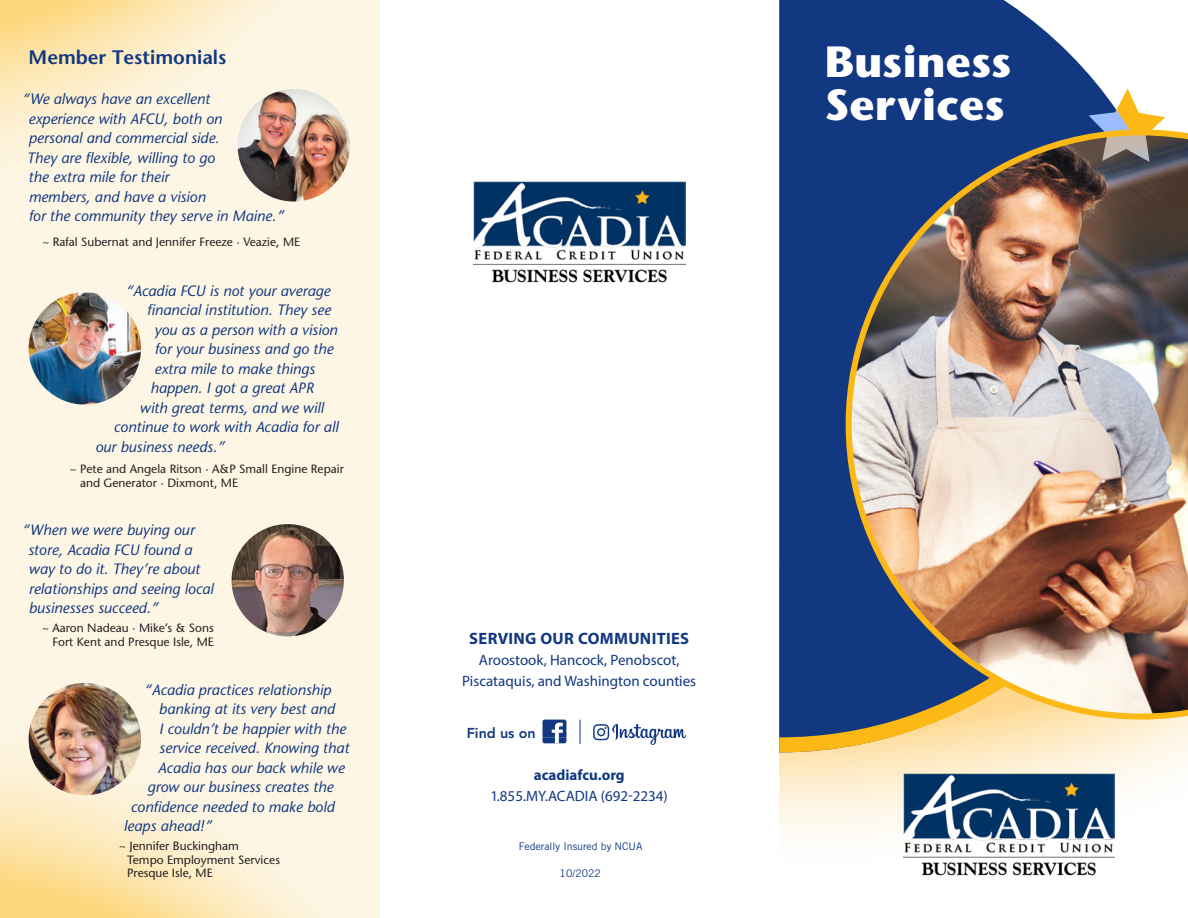
<style>
.page{position:relative;width:1188px;height:918px;background:#fff}
.page>*{position:absolute;margin:0;border:0;box-sizing:border-box;transform-origin:0 0}
.t1{font:700 43.65px "Stone Sans Std";letter-spacing:.01em;color:#fff}
.t2{font:600 19.5px "Stone Sans Std";color:#113880}
.t3{font:700 16.5px "Myriad Pro";letter-spacing:.02em;color:#113880}
.t4{font:italic 500 15px/19.5px "Stone Sans Std";color:#113880}
.t5{font:15px/21px "Myriad Pro";color:#113880;text-align:center}
.t6{font:700 15px "Myriad Pro";color:#113880}
.t7{font:800 14.25px "Avenir LT Std";color:#113880}
.t8{font:500 12px/13.5px "Stone Sans Std";color:#231f20}
.t9{font:10.5px "Trade Gothic LT Std";color:#113880}
</style>
<div class="page">
<img style="left:474px;top:181px;width:211px;height:102px">
<div style="left:0;top:0;width:379px;height:918px;background:#fef6e5"></div>
<svg style="left:0;top:698px;width:303px;height:220px"></svg>
<svg style="left:0;top:0;width:302px;height:199px"></svg>
<svg style="left:779px;top:752px;width:409px;height:84px"></svg>
<svg style="left:779px;top:0;width:409px;height:752px;background:#3f5e96"></svg>
<svg style="left:779px;top:647px;width:260px;height:113px;background:#9d9888"></svg>
<img style="left:843px;top:126px;width:345px;height:597px">
<svg style="left:1089px;top:89px;width:76px;height:73px"></svg>
<img style="left:238px;top:89px;width:112px;height:113px;border-radius:56px">
<img style="left:29px;top:292px;width:112px;height:113px;border-radius:56px">
<img style="left:232px;top:524px;width:112px;height:112px;border-radius:56px">
<img style="left:29px;top:683px;width:112px;height:112px;border-radius:56px">
<img style="left:903px;top:773px;width:212px;height:103px">
<svg style="left:543px;top:720px;width:23px;height:23px"></svg>
<svg style="left:593px;top:724px;width:93px;height:21px"></svg>
<svg style="left:580px;top:720px;width:1px;height:24px"></svg>
<p class="t2" style="left:29px;top:45px;width:199px">Member Testimonials</p>
<p class="t4" style="left:27px;top:89px;width:259px;text-indent:-5px">“We always have an excellent<br>experience with AFCU, both on<br>personal and commercial side.<br>They are flexible, willing to go<br>the extra mile for their<br>members, and have a vision<br>for the community they serve in Maine.”</p>
<p class="t8" style="left:42px;top:235px;width:259px">~ Rafal Subernat and Jennifer Freeze · Veazie, ME</p>
<p class="t4" style="left:126px;top:281px;width:206px">“Acadia FCU is not your average</p>
<p class="t4" style="left:147px;top:300px;width:185px">financial institution. They see</p>
<p class="t4" style="left:155px;top:320px;width:185px">you as a person with a vision</p>
<p class="t4" style="left:155px;top:339px;width:180px">for your business and go the</p>
<p class="t4" style="left:154px;top:359px;width:162px">extra mile to make things</p>
<p class="t4" style="left:150px;top:378px;width:165px">happen. I got a great APR</p>
<p class="t4" style="left:140px;top:398px;width:186px">with great terms, and we will</p>
<p class="t4" style="left:114px;top:417px;width:226px">continue to work with Acadia for all</p>
<p class="t4" style="left:95px;top:437px;width:131px">our business needs.”</p>
<p class="t8" style="left:80px;top:462px;width:265px;text-indent:-10px">~ Pete and Angela Ritson · A&amp;P Small Engine Repair and Generator · Dixmont, ME</p>
<p class="t4" style="left:28px;top:520px;width:187px;text-indent:-6px">“When we were buying our store, Acadia FCU found a way to do it. They’re about relationships and seeing local businesses succeed.”</p>
<p class="t8" style="left:42px;top:621px;width:173px;text-align:right">~ Aaron Nadeau · Mike’s &amp; Sons<br>Fort Kent and Presque Isle, ME</p>
<p class="t4" style="left:144px;top:680px;width:189px">“Acadia practices relationship</p>
<p class="t4" style="left:159px;top:699px;width:177px">banking at its very best and</p>
<p class="t4" style="left:159px;top:719px;width:188px">I couldn’t be happier with the</p>
<p class="t4" style="left:159px;top:738px;width:192px">service received. Knowing that</p>
<p class="t4" style="left:158px;top:758px;width:188px">Acadia has our back while we</p>
<p class="t4" style="left:147px;top:777px;width:188px">grow our business creates the</p>
<p class="t4" style="left:131px;top:797px;width:205px">confidence needed to make bold</p>
<p class="t4" style="left:124px;top:816px;width:89px">leaps ahead!”</p>
<p class="t8" style="left:127px;top:839px;width:154px;text-indent:-8px">~ Jennifer Buckingham<br>Tempo Employment Services<br>Presque Isle, ME</p>
<p class="t3" style="left:469px;top:628px;width:221px">SERVING OUR COMMUNITIES</p>
<p class="t5" style="left:462px;top:650px;width:236px">Aroostook, Hancock, Penobscot,<br>Piscataquis, and Washington counties</p>
<p class="t7" style="left:467px;top:725px;width:70px">Find us on</p>
<p class="t6" style="left:534px;top:765px;width:92px">acadiafcu.org</p>
<p class="t5" style="left:491px;top:785px;width:179px">1.855.MY.ACADIA (692-2234)</p>
<p class="t9" style="left:519px;top:839px;width:125px">Federally Insured by NCUA</p>
<p class="t9" style="left:560px;top:867px;width:43px">10/2022</p>
<p class="t1" style="left:825px;top:36px;width:188px">Business</p>
<p class="t1" style="left:825px;top:79px;width:181px">Services</p>
</div>
